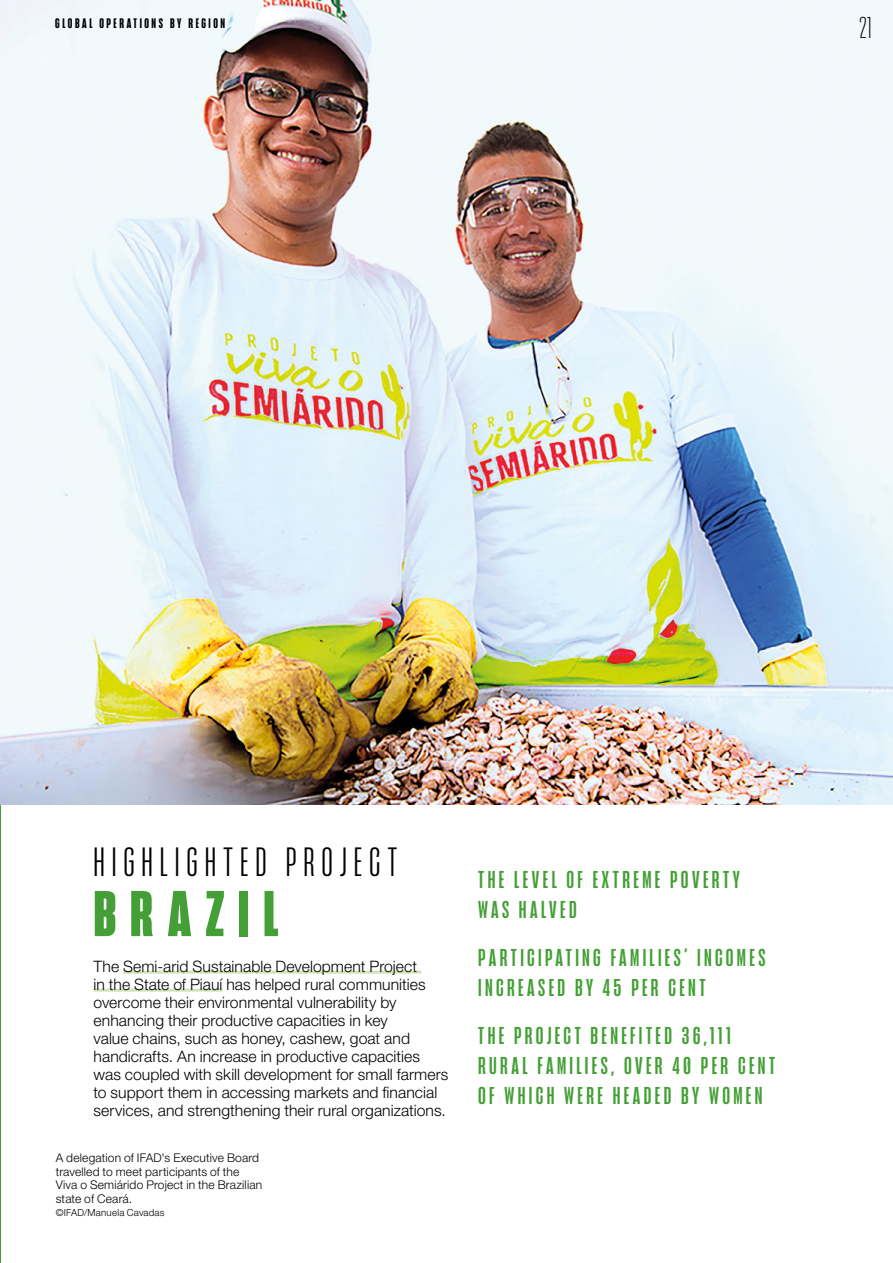
<style>
.page{position:relative;width:893px;height:1263px;background:#fff}
.page>*{position:absolute;margin:0;border:0;box-sizing:border-box;transform-origin:0 0}
.t1{font:900 63px "Seriguela";letter-spacing:.225em;color:#449f36}
.t2{font:40.5px "Seriguela";letter-spacing:.175em;color:#000}
.t3{font:300 30px "Seriguela";color:#000}
.t4{font:600 24px/30px "Seriguela";letter-spacing:.14em;color:#449f36}
.t5{font:300 15.75px/18px "Helvetica Neue LT Std";letter-spacing:.005em;color:#000}
.t6{font:700 13.5px "Seriguela";letter-spacing:.185em;color:#000}
.t7{font:300 12px/13.5px "Helvetica Neue LT Std";letter-spacing:.015em;color:#000}
.t8{font:300 9.75px "Helvetica Neue LT Std";letter-spacing:.02em;color:#000}
</style>
<div class="page">
<hr style="left:0;top:0;width:1px;height:1263px;background:#449f36">
<img style="left:0;top:0;width:893px;height:804px">
<hr style="left:123px;top:971px;width:298px;height:3px;background:#d1e3b5">
<hr style="left:94px;top:989px;width:128px;height:3px;background:#d1e3b5">
<p class="t6" style="left:55px;top:15px;width:171px">GLOBAL OPERATIONS BY REGION</p>
<h3 class="t3" style="left:859px;top:10px;width:14px">21</h3>
<h2 class="t2" style="left:94px;top:838px;width:305px">HIGHLIGHTED PROJECT</h2>
<h1 class="t1" style="left:94px;top:874px;width:186px">BRAZIL</h1>
<p class="t5" style="left:94px;top:957px;width:356px">The Semi-arid Sustainable Development Project<br>in the State of Piauí has helped rural communities overcome their environmental vulnerability by enhancing their productive capacities in key<br>value chains, such as honey, cashew, goat and handicrafts. An increase in productive capacities was coupled with skill development for small farmers to support them in accessing markets and financial services, and strengthening their rural organizations.</p>
<p class="t7" style="left:56px;top:1151px;width:208px">A delegation of IFAD's Executive Board travelled to meet participants of the Viva o Semiárido Project in the Brazilian state of Ceará.</p>
<p class="t8" style="left:56px;top:1207px;width:110px">©IFAD/Manuela Cavadas</p>
<h3 class="t4" style="left:478px;top:864px;width:263px">THE LEVEL OF EXTREME POVERTY<br>WAS HALVED</h3>
<h3 class="t4" style="left:478px;top:942px;width:289px">PARTICIPATING FAMILIES’ INCOMES<br>INCREASED BY 45 PER CENT</h3>
<h3 class="t4" style="left:478px;top:1020px;width:298px">THE PROJECT BENEFITED 36,111<br>RURAL FAMILIES, OVER 40 PER CENT<br>OF WHICH WERE HEADED BY WOMEN</h3>
</div>
